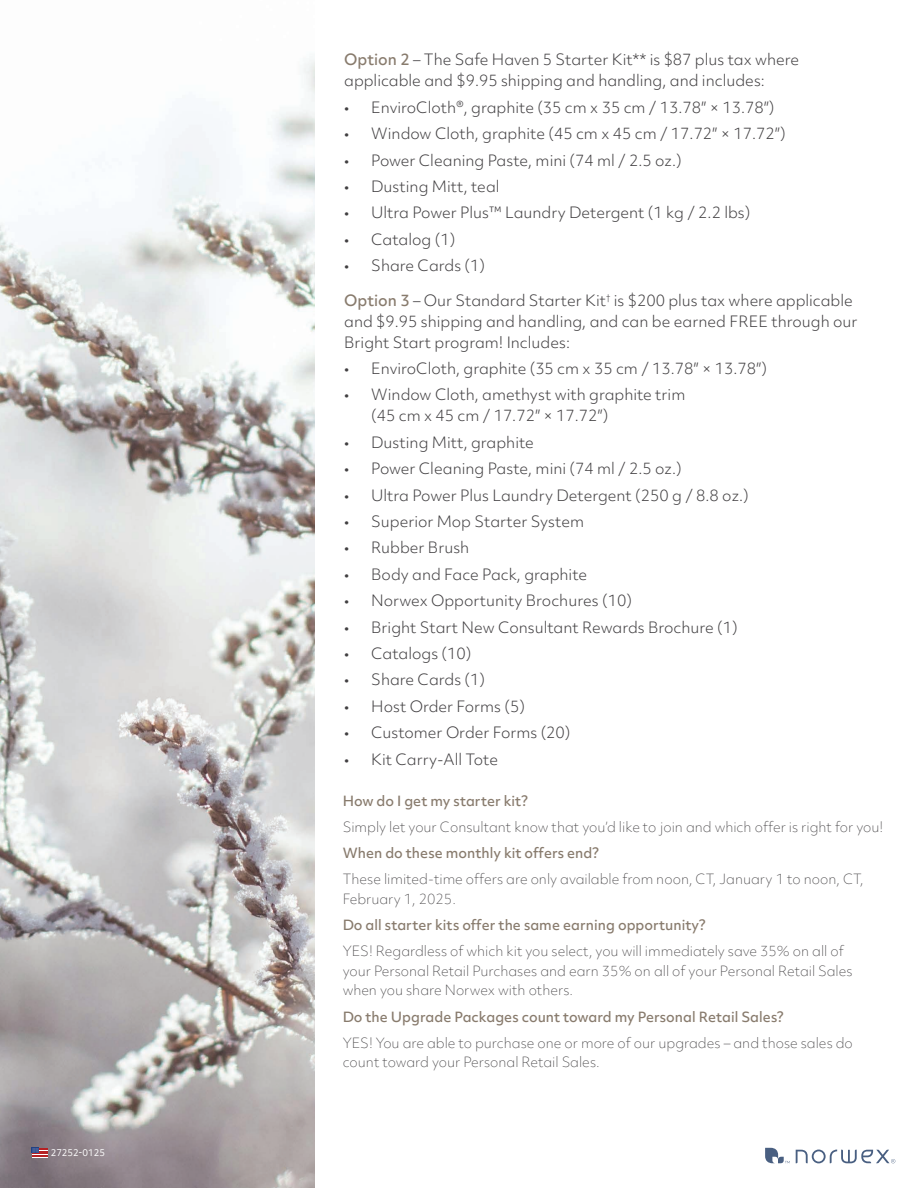
<style>
.page{position:relative;width:918px;height:1188px;background:#fff}
.page>*{position:absolute;margin:0;border:0;box-sizing:border-box;transform-origin:0 0}
.t1{font:300 15px/21px "Objektiv Mk 2";color:#413f41}
.t2{font:100 13.5px/19.5px "Objektiv Mk 2";color:#413f41}
.t3{font:500 13.5px "Objektiv Mk 2";color:#887b6d}
.t4{font:9px "Objektiv Mk 2";color:#fff}
.s1{font-weight:500;color:#887b6d}
</style>
<div class="page">
<svg style="left:796px;top:1150px;width:99px;height:13px"></svg>
<svg style="left:765px;top:1148px;width:25px;height:15px"></svg>
<img style="left:0;top:59px;width:314px;height:1128px">
<svg style="left:32px;top:1148px;width:15px;height:10px"></svg>
<p class="t4" style="left:51px;top:1146px;width:56px">27252-0125</p>
<p class="t1" style="left:344px;top:49px;width:456px"><span class="s1">Option 2</span> – The Safe Haven 5 Starter Kit** is $87 plus tax where applicable and $9.95 shipping and handling, and includes:</p>
<p class="t1" style="left:344px;top:97px;width:432px">• EnviroCloth®, graphite (35 cm x 35 cm / 13.78″ × 13.78″)</p>
<p class="t1" style="left:344px;top:123px;width:443px">• Window Cloth, graphite (45 cm x 45 cm / 17.72″ × 17.72″)</p>
<p class="t1" style="left:344px;top:149px;width:339px">• Power Cleaning Paste, mini (74 ml / 2.5 oz.)</p>
<p class="t1" style="left:344px;top:176px;width:157px">• Dusting Mitt, teal</p>
<p class="t1" style="left:344px;top:202px;width:408px">• Ultra Power Plus™ Laundry Detergent (1 kg / 2.2 lbs)</p>
<p class="t1" style="left:344px;top:229px;width:113px">• Catalog (1)</p>
<p class="t1" style="left:344px;top:255px;width:142px">• Share Cards (1)</p>
<p class="t1" style="left:344px;top:290px;width:515px"><span class="s1">Option 3</span> – Our Standard Starter Kit<sup>†</sup> is $200 plus tax where applicable and $9.95 shipping and handling, and can be earned FREE through our<br>Bright Start program! Includes:</p>
<p class="t1" style="left:344px;top:358px;width:424px">• EnviroCloth, graphite (35 cm x 35 cm / 13.78″ × 13.78″)</p>
<p class="t1" style="left:371px;top:384px;width:316px;text-indent:-27px">• Window Cloth, amethyst with graphite trim (45 cm x 45 cm / 17.72″ × 17.72″)</p>
<p class="t1" style="left:344px;top:432px;width:191px">• Dusting Mitt, graphite</p>
<p class="t1" style="left:344px;top:458px;width:339px">• Power Cleaning Paste, mini (74 ml / 2.5 oz.)</p>
<p class="t1" style="left:344px;top:485px;width:406px">• Ultra Power Plus Laundry Detergent (250 g / 8.8 oz.)</p>
<p class="t1" style="left:344px;top:511px;width:241px">• Superior Mop Starter System</p>
<p class="t1" style="left:344px;top:537px;width:127px">• Rubber Brush</p>
<p class="t1" style="left:344px;top:564px;width:245px">• Body and Face Pack, graphite</p>
<p class="t1" style="left:344px;top:590px;width:289px">• Norwex Opportunity Brochures (10)</p>
<p class="t1" style="left:344px;top:617px;width:395px">• Bright Start New Consultant Rewards Brochure (1)</p>
<p class="t1" style="left:344px;top:643px;width:129px">• Catalogs (10)</p>
<p class="t1" style="left:344px;top:669px;width:142px">• Share Cards (1)</p>
<p class="t1" style="left:344px;top:696px;width:182px">• Host Order Forms (5)</p>
<p class="t1" style="left:344px;top:722px;width:228px">• Customer Order Forms (20)</p>
<p class="t1" style="left:344px;top:749px;width:155px">• Kit Carry-All Tote</p>
<p class="t3" style="left:343px;top:791px;width:187px">How do I get my starter kit?</p>
<p class="t2" style="left:343px;top:817px;width:542px">Simply let your Consultant know that you’d like to join and which offer is right for you!</p>
<p class="t3" style="left:343px;top:844px;width:258px">When do these monthly kit offers end?</p>
<p class="t2" style="left:343px;top:870px;width:523px">These limited-time offers are only available from noon, CT, January 1 to noon, CT,<br>February 1, 2025.</p>
<p class="t3" style="left:343px;top:916px;width:364px">Do all starter kits offer the same earning opportunity?</p>
<p class="t2" style="left:343px;top:941px;width:512px">YES! Regardless of which kit you select, you will immediately save 35% on all of your Personal Retail Purchases and earn 35% on all of your Personal Retail Sales when you share Norwex with others.</p>
<p class="t3" style="left:343px;top:1007px;width:443px">Do the Upgrade Packages count toward my Personal Retail Sales?</p>
<p class="t2" style="left:343px;top:1033px;width:512px">YES! You are able to purchase one or more of our upgrades – and those sales do count toward your Personal Retail Sales.</p>
</div>
